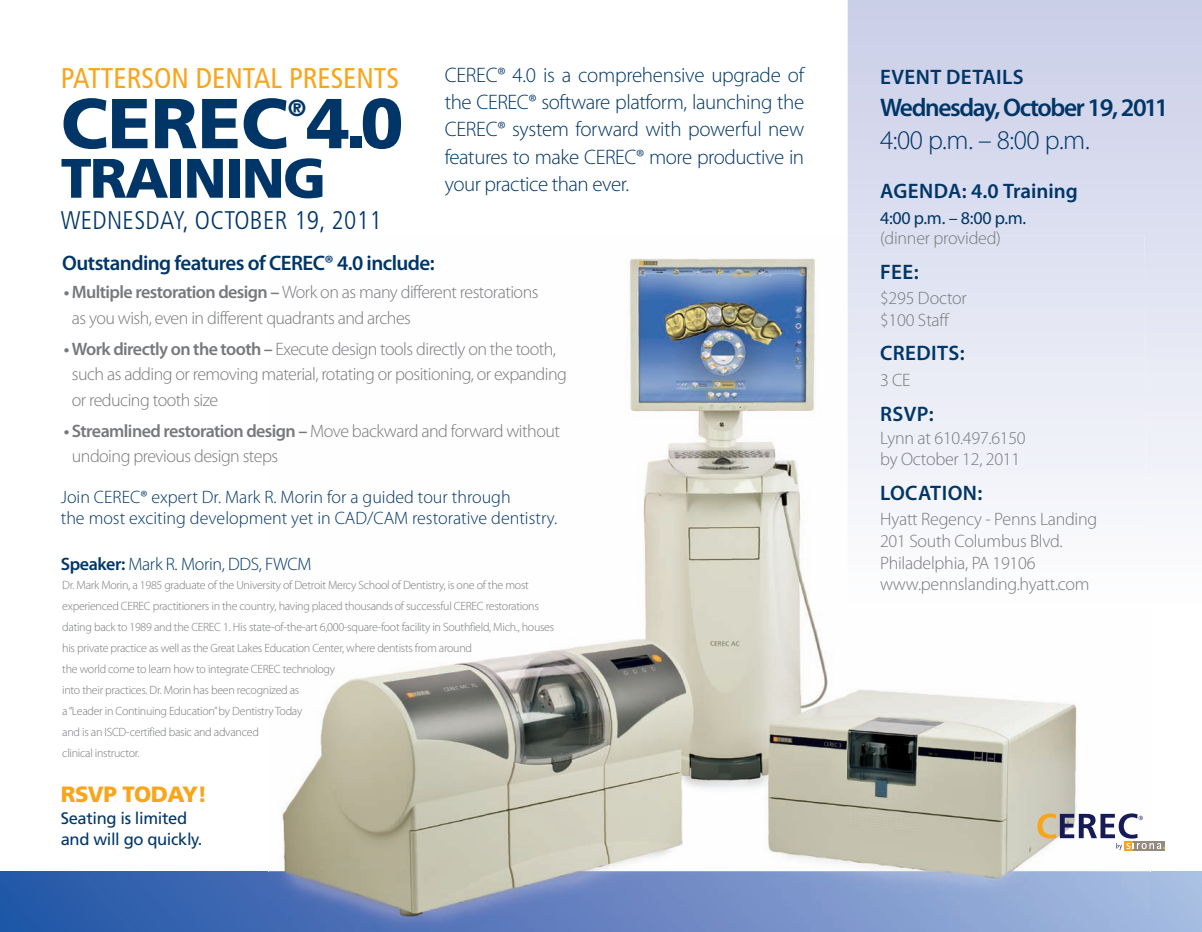
<style>
.page{position:relative;width:1202px;height:932px;background:#fff}
.page>*{position:absolute;margin:0;border:0;box-sizing:border-box;transform-origin:0 0}
.t1{font:900 70.5px "Frutiger";color:#003667}
.t2{font:900 55.5px "Frutiger";letter-spacing:-.03em;color:#003667}
.t3{font:condensed 28.5px "Frutiger";color:#f9a51b}
.t4{font:300 27px "Myriad Pro";color:#003667}
.t5{font:600 25.5px "Myriad Pro";letter-spacing:-.055em;color:#003667}
.t6{font:300 condensed 25.5px "Frutiger";letter-spacing:.015em;color:#003667}
.t7{font:900 23.25px "Frutiger";color:#003667}
.t8{font:900 22.05px "Frutiger";letter-spacing:-.025em;color:#f9a51b}
.t9{font:300 21px/27px "Myriad Pro";letter-spacing:-.02em;color:#003667;text-align:justify}
.t10{font:600 21px "Myriad Pro";letter-spacing:-.025em;color:#003667}
.t11{font:600 21px "Myriad Pro";letter-spacing:.02em;color:#003667}
.t12{font:600 21px "Myriad Pro";color:#003667}
.t13{font:300 18px/21.6px "Myriad Pro";letter-spacing:-.03em;color:#76787b}
.t14{font:300 18px/21.6px "Myriad Pro";color:#003667}
.t15{font:300 18px "Myriad Pro";letter-spacing:-.02em;color:#003667}
.t16{font:18px "Myriad Pro";color:#003667}
.t17{font:16.65px/20.1px "Frutiger";letter-spacing:-.025em;color:#003667}
.t18{font:300 12px/21px "Myriad Pro";letter-spacing:-.025em;color:#76787b}
.s1{font-weight:600}
</style>
<div class="page">
<svg style="left:0;top:871px;width:1202px;height:61px;background:#436fb5"></svg>
<img style="left:280px;top:258px;width:567px;height:613px">
<img style="left:847px;top:689px;width:303px;height:182px">
<img style="left:268px;top:871px;width:882px;height:61px">
<svg style="left:1037px;top:813px;width:127px;height:37px"></svg>
<h3 class="t3" style="left:61px;top:67px;width:340px">PATTERSON DENTAL PRESENTS</h3>
<h1 class="t1" style="left:61px;top:95px;width:344px">CEREC 4.0</h1>
<h3 class="t7" style="left:288px;top:98px;width:20px">®</h3>
<h2 class="t2" style="left:61px;top:156px;width:267px">TRAINING</h2>
<h3 class="t6" style="left:61px;top:210px;width:322px">WEDNESDAY, OCTOBER 19, 2011</h3>
<h3 class="t10" style="left:62px;top:255px;width:374px">Outstanding features of CEREC® 4.0 include:</h3>
<h3 class="t9" style="left:445px;top:64px;width:361px">CEREC® 4.0 is a comprehensive upgrade of the CEREC® software platform, launching the CEREC® system forward with powerful new features to make CEREC® more productive in your practice than ever.</h3>
<h3 class="t13" style="left:72px;top:281px;width:468px;line-height:25.5px;text-indent:-8px"><span class="s1">• Multiple restoration design –</span> Work on as many different restorations as you wish, even in different quadrants and arches</h3>
<h3 class="t13" style="left:72px;top:337px;width:497px;line-height:25.5px;text-indent:-8px"><span class="s1">• Work directly on the tooth –</span> Execute design tools directly on the tooth, such as adding or removing material, rotating or positioning, or expanding or reducing tooth size</h3>
<h3 class="t13" style="left:72px;top:419px;width:490px;line-height:25.5px;text-indent:-8px"><span class="s1">• Streamlined restoration design –</span> Move backward and forward without undoing previous design steps</h3>
<h3 class="t14" style="left:61px;top:487px;width:498px">Join CEREC® expert Dr. Mark R. Morin for a guided tour through<br>the most exciting development yet in CAD/CAM restorative dentistry.</h3>
<h3 class="t15" style="left:61px;top:557px;width:252px"><span class="s1">Speaker:</span> Mark R. Morin, DDS, FWCM</h3>
<p class="t18" style="left:62px;top:575px;width:493px">Dr. Mark Morin, a 1985 graduate of the University of Detroit Mercy School of Dentistry, is one of the most experienced CEREC practitioners in the country, having placed thousands of successful CEREC restorations dating back to 1989 and the CEREC 1. His state-of-the-art 6,000-square-foot facility in Southfield, Mich., houses his private practice as well as the Great Lakes Education Center, where dentists from around<br>the world come to learn how to integrate CEREC technology<br>into their practices. Dr. Morin has been recognized as<br>a“Leader in Continuing Education”by Dentistry Today<br>and is an ISCD-certified basic and advanced<br>clinical instructor.</p>
<h3 class="t8" style="left:61px;top:785px;width:148px">RSVP TODAY!</h3>
<h3 class="t17" style="left:61px;top:809px;width:143px">Seating is limited and will go quickly.</h3>
<h3 class="t11" style="left:880px;top:69px;width:145px">EVENT DETAILS</h3>
<h3 class="t5" style="left:880px;top:98px;width:290px">Wednesday, October19,2011</h3>
<h3 class="t4" style="left:880px;top:130px;width:211px">4:00 p.m. – 8:00 p.m.</h3>
<h3 class="t12" style="left:880px;top:183px;width:199px">AGENDA: 4.0 Training</h3>
<h3 class="t16" style="left:880px;top:211px;width:148px">4:00 p.m. – 8:00 p.m.</h3>
<h3 class="t13" style="left:880px;top:228px;width:122px">(dinner provided)</h3>
<h3 class="t12" style="left:880px;top:263px;width:40px">FEE:</h3>
<h3 class="t13" style="left:880px;top:289px;width:88px">$295 Doctor $100 Staff</h3>
<h3 class="t11" style="left:880px;top:345px;width:86px">CREDITS:</h3>
<h3 class="t13" style="left:880px;top:371px;width:32px">3CE</h3>
<h3 class="t12" style="left:880px;top:406px;width:55px">RSVP:</h3>
<h3 class="t13" style="left:880px;top:428px;width:147px">Lynn at 610.497.6150 by October 12, 2011</h3>
<h3 class="t11" style="left:880px;top:484px;width:104px">LOCATION:</h3>
<h3 class="t13" style="left:880px;top:510px;width:219px">Hyatt Regency - Penns Landing<br>201 South Columbus Blvd.<br>Philadelphia, PA 19106 www.pennslanding.hyatt.com</h3>
</div>
